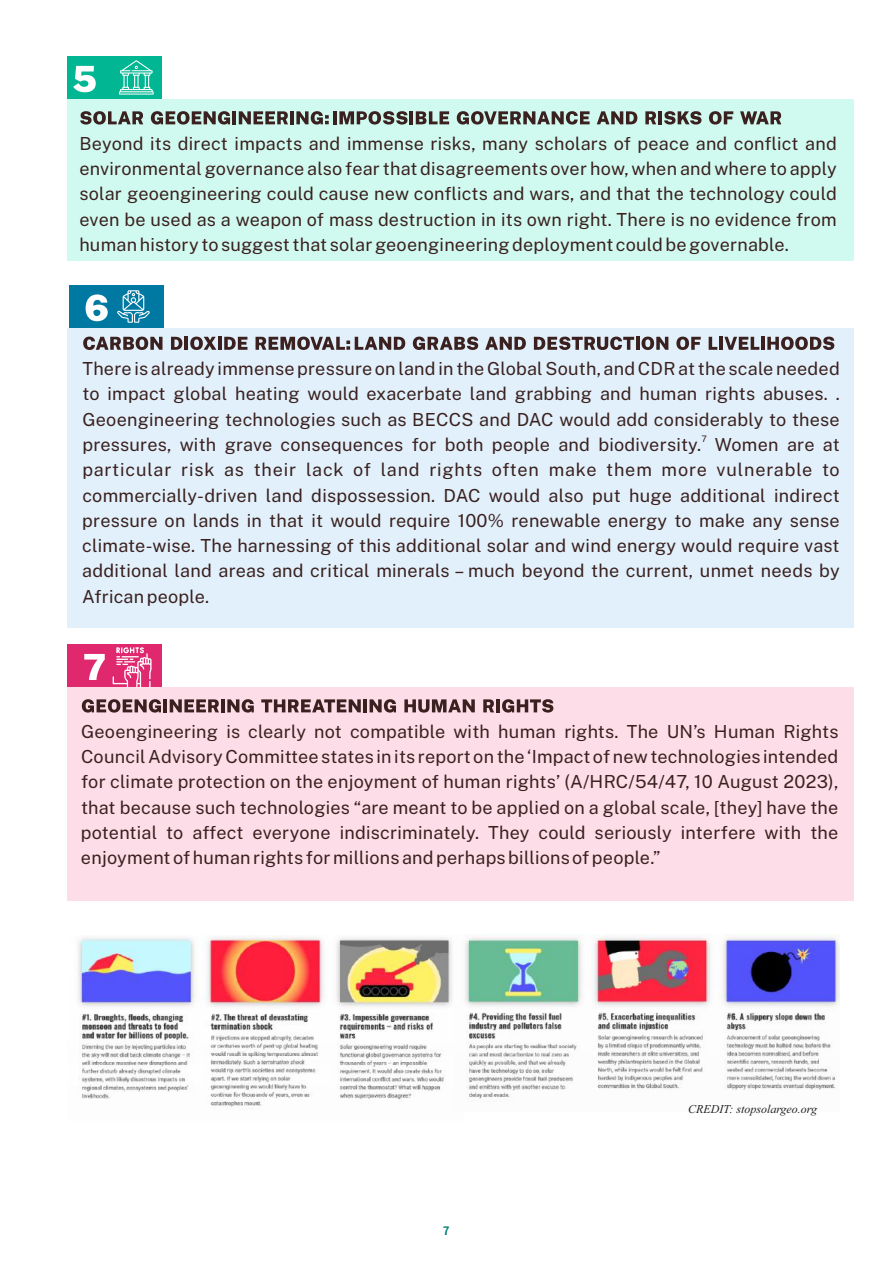
<style>
.page{position:relative;width:893px;height:1263px;background:#fff}
.page>*{position:absolute;margin:0;border:0;box-sizing:border-box;transform-origin:0 0}
.t1{font:18px/25.3px "Public Sans Roman";letter-spacing:.015em;color:#3a2120;text-align:justify}
.t2{font:italic 12px "Times New Roman";color:#231f20}
.t3{font:700 condensed 12px "Roboto";color:#007c73}
.t4{font:9px "Public Sans Roman";color:#3a2120}
</style>
<div class="page">
<img style="left:78px;top:936px;width:374px;height:173px">
<div style="left:68px;top:644px;width:94px;height:46px;background:#e0286f"></div>
<svg style="left:84px;top:654px;width:21px;height:26px"></svg>
<div style="left:68px;top:687px;width:786px;height:213px;background:#fcdde8"></div>
<svg style="left:82px;top:699px;width:137px;height:13px"></svg>
<hr style="left:221px;top:699px;width:4px;height:13px;background:#3a2120">
<svg style="left:227px;top:699px;width:27px;height:13px"></svg>
<svg style="left:261px;top:699px;width:100px;height:13px"></svg>
<hr style="left:363px;top:699px;width:4px;height:13px;background:#3a2120">
<svg style="left:370px;top:699px;width:26px;height:13px"></svg>
<svg style="left:404px;top:699px;width:71px;height:13px"></svg>
<svg style="left:483px;top:699px;width:11px;height:13px"></svg>
<hr style="left:496px;top:699px;width:4px;height:13px;background:#3a2120">
<svg style="left:502px;top:699px;width:51px;height:13px"></svg>
<svg style="left:113px;top:647px;width:39px;height:41px"></svg>
<div style="left:69px;top:285px;width:95px;height:46px;background:#0079a2"></div>
<svg style="left:86px;top:294px;width:22px;height:27px"></svg>
<div style="left:68px;top:328px;width:786px;height:300px;background:#e1f0fa"></div>
<svg style="left:83px;top:337px;width:79px;height:13px"></svg>
<svg style="left:171px;top:337px;width:45px;height:13px"></svg>
<hr style="left:218px;top:337px;width:4px;height:13px;background:#3a2120">
<svg style="left:224px;top:337px;width:23px;height:13px"></svg>
<svg style="left:256px;top:337px;width:149px;height:13px"></svg>
<svg style="left:413px;top:337px;width:65px;height:13px"></svg>
<svg style="left:485px;top:337px;width:41px;height:13px"></svg>
<svg style="left:534px;top:337px;width:134px;height:13px"></svg>
<svg style="left:676px;top:337px;width:25px;height:13px"></svg>
<svg style="left:709px;top:337px;width:8px;height:13px"></svg>
<hr style="left:719px;top:337px;width:4px;height:13px;background:#3a2120">
<svg style="left:724px;top:337px;width:35px;height:13px"></svg>
<hr style="left:761px;top:337px;width:4px;height:13px;background:#3a2120">
<svg style="left:767px;top:337px;width:67px;height:13px"></svg>
<svg style="left:117px;top:290px;width:33px;height:33px"></svg>
<div style="left:68px;top:56px;width:94px;height:46px;background:#00b693"></div>
<svg style="left:73px;top:66px;width:23px;height:26px"></svg>
<div style="left:68px;top:99px;width:786px;height:161px;background:#d0faef"></div>
<svg style="left:80px;top:111px;width:63px;height:14px"></svg>
<svg style="left:151px;top:111px;width:137px;height:14px"></svg>
<hr style="left:290px;top:111px;width:4px;height:13px;background:#3a2120">
<svg style="left:296px;top:111px;width:33px;height:14px"></svg>
<hr style="left:333px;top:111px;width:4px;height:13px;background:#3a2120">
<svg style="left:339px;top:111px;width:110px;height:14px"></svg>
<svg style="left:457px;top:111px;width:133px;height:14px"></svg>
<svg style="left:597px;top:111px;width:40px;height:13px"></svg>
<svg style="left:645px;top:111px;width:11px;height:13px"></svg>
<hr style="left:658px;top:111px;width:4px;height:13px;background:#3a2120">
<svg style="left:664px;top:111px;width:37px;height:14px"></svg>
<svg style="left:709px;top:111px;width:24px;height:14px"></svg>
<svg style="left:740px;top:111px;width:41px;height:13px"></svg>
<svg style="left:119px;top:60px;width:35px;height:35px"></svg>
<img style="left:465px;top:934px;width:374px;height:165px">
<p class="t1" style="left:79px;top:130px;width:759px">Beyond its direct impacts and immense risks, many scholars of peace and conflict and environmental governance also fear that disagreements over how,when and where to apply solar geoengineering could cause new conflicts and wars, and that the technology could even be used as a weapon of mass destruction in its own right. There is no evidence from human history tosuggest that solar geoengineering deployment could begovernable.</p>
<p class="t1" style="left:82px;top:356px;width:759px">There is already immensepressureon land in the Global South, and CDR at the scale needed to impact global heating would exacerbate land grabbing and human rights abuses. .<br>Geoengineering technologies such as BECCS and DAC would add considerably to these</p>
<p class="t4" style="left:702px;top:433px;width:7px">7</p>
<p class="t1" style="left:82px;top:432px;width:759px">pressures, with grave consequences for both people and biodiversity. Women are at particular risk as their lack of land rights often make them more vulnerable to commercially-driven land dispossession. DAC would also put huge additional indirect pressure on lands in that it would require 100% renewable energy to make any sense climate-wise. The harnessing of this additional solar and wind energy would require vast additional land areas and critical minerals – much beyond the current, unmet needs by African people.</p>
<p class="t1" style="left:81px;top:718px;width:759px">Geoengineering is clearly not compatible with human rights. The UN’s Human Rights Council Advisory Committeestates in its report on the‘Impact of new technologies intended for climate protection on the enjoyment of human rights’ (A/HRC/54/47, 10 August 2023), that because such technologies “are meant to be applied on a global scale, [they] have the potential to affect everyone indiscriminately. They could seriously interfere with the enjoyment of human rights for millions and perhaps billions of people.”</p>
<p class="t3" style="left:443px;top:1226px;width:8px">7</p>
<p class="t2" style="left:688px;top:1105px;width:131px">CREDIT: stopsolargeo.org</p>
</div>
